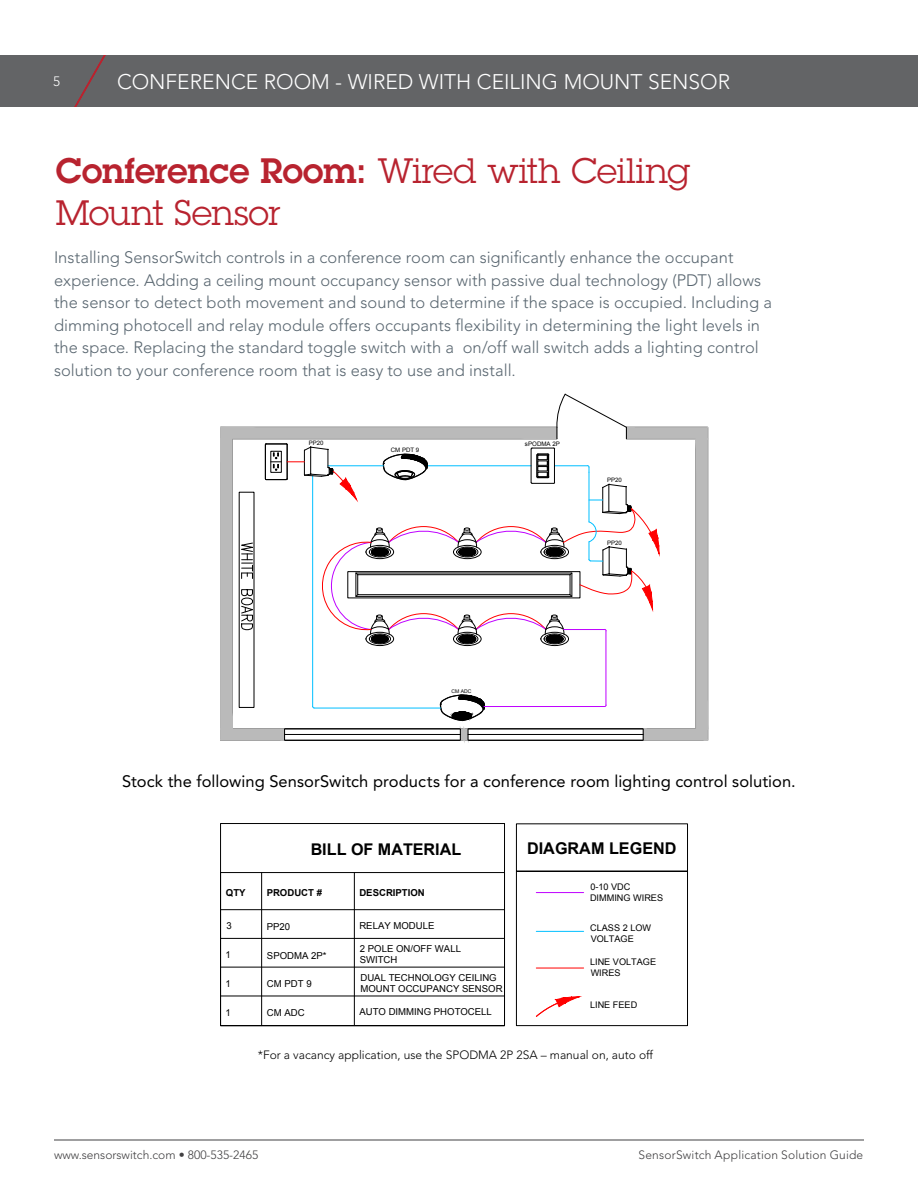
<style>
.page{position:relative;width:918px;height:1188px;background:#fff}
.page>*{position:absolute;margin:0;border:0;box-sizing:border-box;transform-origin:0 0}
.t1{font:34.65px/42.3px "Lubalin Graph Std";color:#b8232f}
.t2{font:300 21px "Avenir LT Std";color:#fff}
.t3{font:300 16.5px/22.5px "Avenir LT Std";color:#596670}
.t4{font:16.5px "Avenir LT Std";letter-spacing:.005em;color:#000}
.t5{font:700 16.2px "Arial";color:#000}
.t6{font:700 13.95px "Arial";color:#000}
.t7{font:300 13.5px "Avenir LT Std";color:#fff}
.t8{font:300 12px "Avenir LT Std";letter-spacing:.01em;color:#414042}
.t9{font:300 12px "Avenir LT Std";color:#000}
.t10{font:9.6px/11.4px "Arial";color:#000}
.t11{font:700 9.6px "Arial";color:#000}
.t12{font:9.15px/10.9px "Arial";color:#000}
.t13{font:6.15px "Arial";color:#000}
.t14{font:5.1px "Arial";color:#000}
.s1{font-weight:600}
.s2{font-style:inherit}
</style>
<div class="page">
<div style="left:0;top:53px;width:918px;height:54px;background:#636466"></div>
<svg style="left:71px;top:54px;width:38px;height:53px"></svg>
<div style="left:0;top:0;width:918px;height:54px;background:#fff"></div>
<hr style="left:54px;top:1140px;width:810px;height:1px;background:#414042">
<div style="left:220px;top:823px;width:285px;height:203px;border:1px solid #000"></div>
<hr style="left:261px;top:873px;width:1px;height:123px;background:#000">
<hr style="left:221px;top:909px;width:284px;height:1px;background:#000">
<hr style="left:221px;top:938px;width:284px;height:1px;background:#000">
<hr style="left:221px;top:967px;width:284px;height:1px;background:#000">
<hr style="left:221px;top:1025px;width:284px;height:1px;background:#000">
<hr style="left:221px;top:996px;width:284px;height:1px;background:#000">
<hr style="left:354px;top:873px;width:1px;height:123px;background:#000">
<hr style="left:354px;top:996px;width:1px;height:30px;background:#000">
<hr style="left:261px;top:996px;width:1px;height:30px;background:#000">
<svg style="left:516px;top:823px;width:172px;height:203px"></svg>
<hr style="left:536px;top:892px;width:48px;height:1px;background:#bf00ff">
<svg style="left:220px;top:393px;width:489px;height:350px"></svg>
<p class="t7" style="left:53px;top:74px;width:9px">5</p>
<p class="t2" style="left:117px;top:70px;width:615px">CONFERENCE ROOM - WIRED WITH CEILING MOUNT SENSOR</p>
<h1 class="t1" style="left:56px;top:149px;width:636px"><span class="s1">Conference Room:</span> Wired with Ceiling<br>Mount Sensor</h1>
<p class="t3" style="left:54px;top:246px;width:720px">Installing SensorSwitch controls in a conference room can significantly enhance the occupant experience. Adding a ceiling mount occupancy sensor with passive dual technology (PDT) allows the sensor to detect both movement and sound to determine if the space is occupied. Including a dimming photocell and relay module offers occupants flexibility in determining the light levels in the space. Replacing the standard toggle switch with a on/off wall switch adds a lighting control solution to your conference room that is easy to use and install.</p>
<p class="t13" style="left:309px;top:439px;width:16px">PP20</p>
<p class="t13" style="left:391px;top:446px;width:30px">CM PDT 9</p>
<p class="t13" style="left:525px;top:440px;width:37px">sPODMA 2P</p>
<p class="t13" style="left:607px;top:476px;width:16px">PP20</p>
<p class="t13" style="left:607px;top:539px;width:16px">PP20</p>
<p class="t14" style="left:452px;top:688px;width:21px">CM ADC</p>
<p class="t4" style="left:122px;top:772px;width:675px">Stock the following SensorSwitch products for a conference room lighting control solution.</p>
<p class="t6" style="left:221px;top:773px;width:212px">room lighting controls solution.</p>
<p class="t5" style="left:311px;top:839px;width:152px">BILL OF MATERIAL</p>
<p class="t11" style="left:226px;top:886px;width:21px">QTY</p>
<p class="t11" style="left:267px;top:886px;width:57px">PRODUCT #</p>
<p class="t10" style="left:267px;top:921px;width:25px">PP20</p>
<p class="t10" style="left:226px;top:920px;width:7px">3</p>
<p class="t10" style="left:226px;top:949px;width:7px">1</p>
<p class="t10" style="left:226px;top:978px;width:7px">1</p>
<p class="t10" style="left:226px;top:1007px;width:7px">1</p>
<p class="t10" style="left:267px;top:950px;width:61px">SPODMA 2P<span class="s2">*</span></p>
<p class="t10" style="left:267px;top:978px;width:46px">CM PDT 9</p>
<p class="t10" style="left:267px;top:1007px;width:39px">CM ADC</p>
<p class="t11" style="left:359px;top:886px;width:67px">DESCRIPTION</p>
<p class="t10" style="left:359px;top:920px;width:77px">RELAY MODULE</p>
<p class="t10" style="left:360px;top:943px;width:103px">2 POLE ON/OFF WALL<br>SWITCH</p>
<p class="t10" style="left:360px;top:972px;width:144px">DUAL TECHNOLOGY CEILING<br>MOUNT OCCUPANCY SENSOR</p>
<p class="t10" style="left:359px;top:1006px;width:134px">AUTO DIMMING PHOTOCELL</p>
<p class="t5" style="left:527px;top:838px;width:151px">DIAGRAM LEGEND</p>
<p class="t12" style="left:590px;top:882px;width:75px">0-10 VDC<br>DIMMING WIRES</p>
<p class="t12" style="left:590px;top:922px;width:62px">CLASS 2 LOW<br>VOLTAGE</p>
<p class="t12" style="left:590px;top:956px;width:68px">LINE VOLTAGE<br>WIRES</p>
<p class="t12" style="left:590px;top:999px;width:49px">LINE FEED</p>
<p class="t9" style="left:258px;top:1048px;width:397px">*For a vacancy application, use the SPODMA 2P 2SA – manual on, auto off</p>
<p class="t8" style="left:54px;top:1147px;width:206px">www.sensorswitch.com • 800-535-2465</p>
<p class="t8" style="left:638px;top:1147px;width:226px">SensorSwitch Application Solution Guide</p>
</div>
